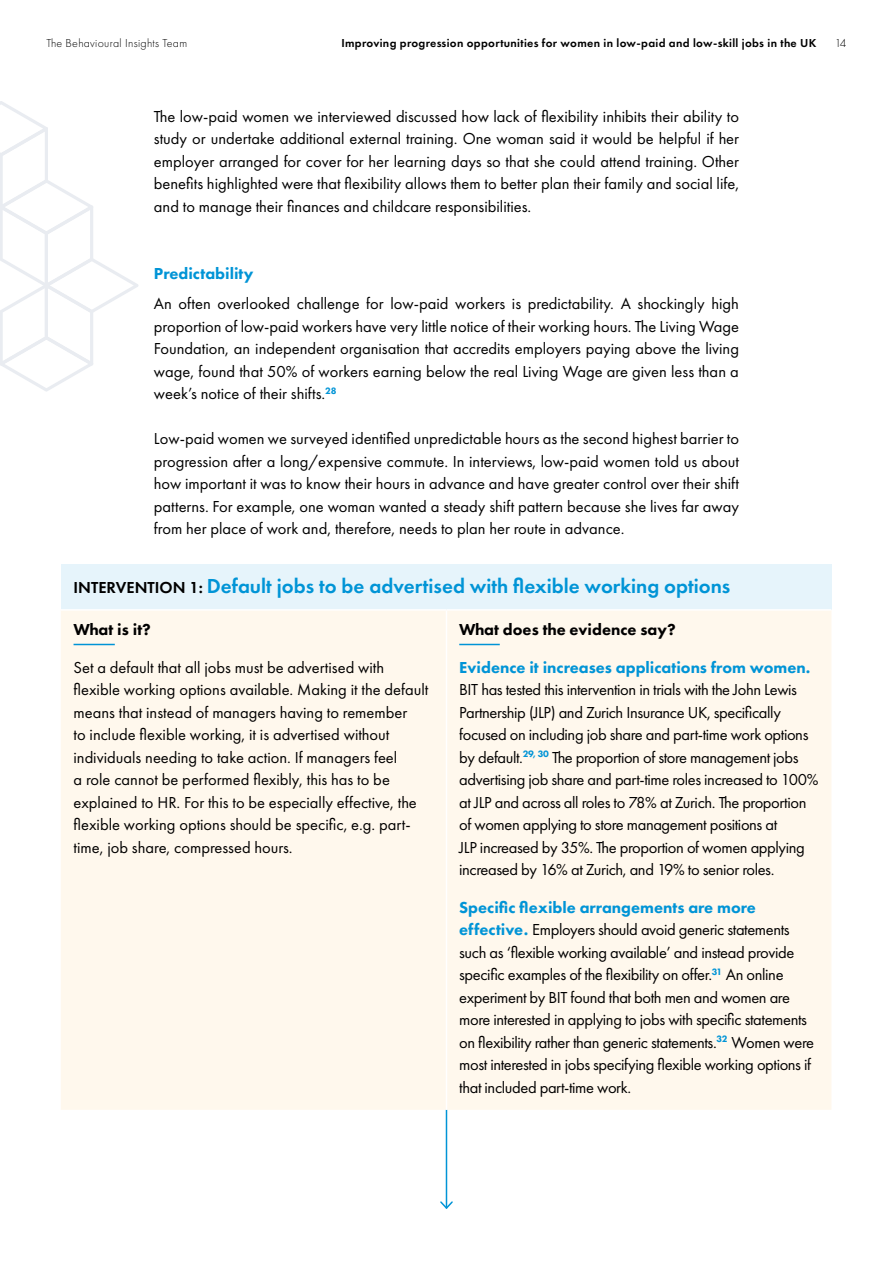
<style>
.page{position:relative;width:893px;height:1263px;background:#fff}
.page>*{position:absolute;margin:0;border:0;box-sizing:border-box;transform-origin:0 0}
.t1{font:600 21px "Futura PT";color:#0094d6}
.t2{font:16.5px/22.5px "Futura PT";letter-spacing:-.025em;color:#000;text-align:justify}
.t3{font:16.5px/22.5px "Futura PT";color:#000}
.t4{font:800 16.5px "Futura PT";color:#0094d6}
.t5{font:800 16.5px "Futura PT";color:#000}
.t6{font:600 12px "Futura PT";letter-spacing:.025em;color:#000}
.t7{font:300 12px "Futura PT";letter-spacing:.025em;color:#000}
.s1{font-size:16.5px;color:#000}
.s2{font-weight:800;color:#0094d6}
</style>
<div class="page">
<svg style="left:0;top:101px;width:138px;height:291px"></svg>
<hr style="left:446px;top:1052px;width:1px;height:156px;background:#0094d6">
<svg style="left:440px;top:1200px;width:13px;height:9px"></svg>
<div style="left:61px;top:564px;width:770px;height:46px;background:#e6f4fb"></div>
<div style="left:61px;top:611px;width:770px;height:499px;background:#fff8ed"></div>
<hr style="left:61px;top:609px;width:385px;height:2px;background:#fff">
<hr style="left:446px;top:609px;width:385px;height:2px;background:#fff">
<hr style="left:446px;top:611px;width:1px;height:499px;background:#fff">
<hr style="left:74px;top:644px;width:41px;height:1px;background:#0094d6">
<hr style="left:459px;top:644px;width:41px;height:1px;background:#0094d6">
<p class="t7" style="left:47px;top:36px;width:142px">The Behavioural Insights Team</p>
<p class="t6" style="left:341px;top:35px;width:476px">Improving progression opportunities for women in low-paid and low-skill jobs in the UK</p>
<p class="t7" style="left:835px;top:36px;width:13px">14</p>
<p class="t2" style="left:154px;top:105px;width:587px">The low-paid women we interviewed discussed how lack of flexibility inhibits their ability to study or undertake additional external training. One woman said it would be helpful if her employer arranged for cover for her learning days so that she could attend training. Other benefits highlighted were that flexibility allows them to better plan their family and social life, and to manage their finances and childcare responsibilities.</p>
<p class="t4" style="left:154px;top:263px;width:101px">Predictability</p>
<p class="t2" style="left:154px;top:292px;width:587px">An often overlooked challenge for low-paid workers is predictability. A shockingly high proportion of low-paid workers have very little notice of their working hours. The Living Wage Foundation, an independent organisation that accredits employers paying above the living wage, found that 50% of workers earning below the real Living Wage are given less than a week’s notice of their shifts.<sup>28</sup></p>
<p class="t2" style="left:154px;top:427px;width:587px">Low-paid women we surveyed identified unpredictable hours as the second highest barrier to progression after a long/expensive commute. In interviews, low-paid women told us about how important it was to know their hours in advance and have greater control over their shift patterns. For example, one woman wanted a steady shift pattern because she lives far away from her place of work and, therefore, needs to plan her route in advance.</p>
<p class="t1" style="left:74px;top:573px;width:658px"><span class="s1">INTERVENTION 1:</span> Default jobs to be advertised with flexible working options</p>
<p class="t5" style="left:74px;top:619px;width:79px">What is it?</p>
<p class="t3" style="left:74px;top:656px;width:356px">Set a default that all jobs must be advertised with flexible working options available. Making it the default means that instead of managers having to remember<br>to include flexible working, it is advertised without individuals needing to take action. If managers feel<br>a role cannot be performed flexibly, this has to be explained to HR. For this to be especially effective, the flexible working options should be specific, e.g. part&shy;time, job share, compressed hours.</p>
<p class="t5" style="left:459px;top:619px;width:218px">What does the evidence say?</p>
<p class="t4" style="left:459px;top:657px;width:353px">Evidence it increases applications from women.</p>
<p class="t2" style="left:459px;top:678px;width:361px;text-align:left">BIT has tested this intervention in trials with the John Lewis Partnership (JLP) and Zurich Insurance UK, specifically focused on including job share and part-time work options by default.<sup>29,</sup> <sup>30</sup> The proportion of store management jobs advertising job share and part-time roles increased to 100% at JLP and across all roles to 78% at Zurich. The proportion of women applying to store management positions at<br>JLP increased by 35%. The proportion of women applying increased by 16% at Zurich, and 19% to senior roles.</p>
<p class="t2" style="left:459px;top:896px;width:356px;text-align:left"><span class="s2">Specific flexible arrangements are more effective.</span> Employers should avoid generic statements such as ‘flexible working available’ and instead provide specific examples of the flexibility on offer.<sup>31</sup> An online experiment by BIT found that both men and women are more interested in applying to jobs with specific statements on flexibility rather than generic statements.<sup>32</sup> Women were most interested in jobs specifying flexible working options if that included part-time work.</p>
</div>
